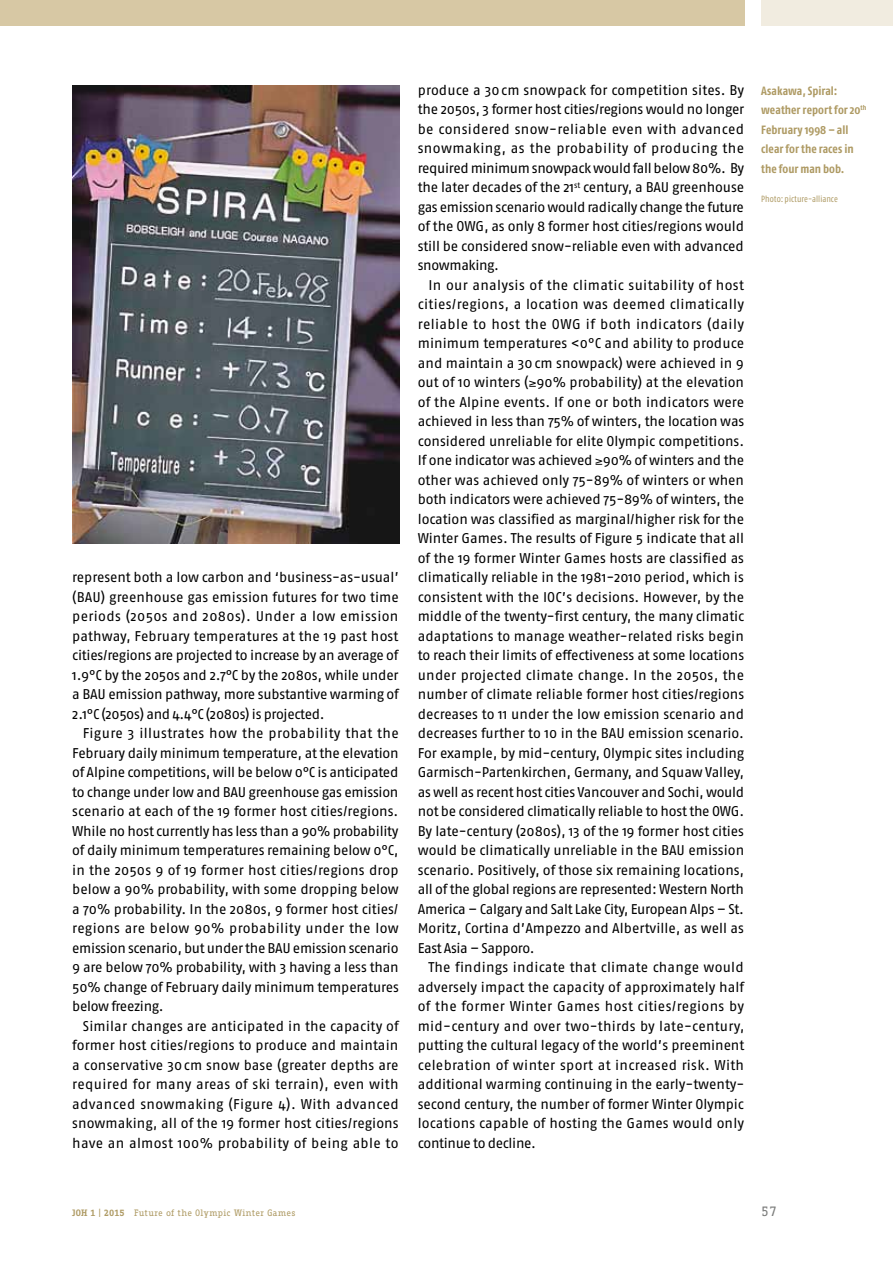
<style>
.page{position:relative;width:893px;height:1263px;background:#fff}
.page>*{position:absolute;margin:0;border:0;box-sizing:border-box;transform-origin:0 0}
.t1{font:14.1px/19.5px "Fago No";letter-spacing:-.01em;color:#000;text-align:justify}
.t2{font:13.5px "Fago Office Serif";color:#7a7b7a}
.t3{font:700 12px/19.5px "Fago Co";letter-spacing:.005em;color:#ae9a63}
.t4{font:9px "Fago Office Serif";letter-spacing:.02em;color:#ae9a63}
.t5{font:9px "Fago Co";letter-spacing:.01em;color:#ae9a63}
.s1{font-weight:700}
</style>
<div class="page">
<div style="left:0;top:0;width:744px;height:26px;background:#d7c8a4"></div>
<div style="left:761px;top:0;width:132px;height:26px;background:#f1ece0"></div>
<img style="left:72px;top:85px;width:327px;height:458px">
<p class="t1" style="left:72px;top:567px;width:328px">represent both a low carbon and ‘business-as-usual’ (BAU) greenhouse gas emission futures for two time periods (2050s and 2080s). Under a low emission pathway, February temperatures at the 19 past host cities/regions are projected to increase by an average of 1.9°C by the 2050s and 2.7°C by the 2080s, while under a BAU emission pathway, more substantive warming of 2.1°C (2050s) and 4.4°C (2080s) is projected.</p>
<p class="t1" style="left:72px;top:724px;width:328px;text-indent:11px">Figure 3 illustrates how the probability that the February daily minimum temperature, at the elevation of Alpine competitions, will be below 0°C is anticipated to change under low and BAU greenhouse gas emission scenario at each of the 19 former host cities/regions.<br>While no host currently has less than a 90% probability of daily minimum temperatures remaining below 0°C, in the 2050s 9 of 19 former host cities/regions drop below a 90% probability, with some dropping below a 70% probability. In the 2080s, 9 former host cities/ regions are below 90% probability under the low emission scenario, but under the BAU emission scenario 9 are below 70% probability, with 3 having a less than 50% change of February daily minimum temperatures below freezing.</p>
<p class="t1" style="left:72px;top:1016px;width:328px;text-indent:11px">Similar changes are anticipated in the capacity of former host cities/regions to produce and maintain a conservative 30cm snow base (greater depths are required for many areas of ski terrain), even with advanced snowmaking (Figure 4). With advanced snowmaking, all of the 19 former host cities/regions have an almost 100% probability of being able to</p>
<p class="t1" style="left:418px;top:80px;width:328px">produce a 30cm snowpack for competition sites. By the 2050s, 3 former host cities/regions would no longer be considered snow-reliable even with advanced snowmaking, as the probability of producing the required minimum snowpack would fall below 80%. By the later decades of the 21<sup>st</sup> century, a BAU greenhouse gas emission scenario would radically change the future of the OWG, as only 8 former host cities/regions would still be considered snow-reliable even with advanced snowmaking.</p>
<p class="t1" style="left:418px;top:275px;width:328px;text-indent:11px">In our analysis of the climatic suitability of host cities/regions, a location was deemed climatically reliable to host the OWG if both indicators (daily minimum temperatures &lt;0°C and ability to produce and maintain a 30cm snowpack) were achieved in 9 out of 10 winters (≥90% probability) at the elevation of the Alpine events. If one or both indicators were achieved in less than 75% of winters, the location was considered unreliable for elite Olympic competitions.<br>If one indicator was achieved ≥90% of winters and the other was achieved only 75-89% of winters or when both indicators were achieved 75-89% of winters, the location was classified as marginal/higher risk for the Winter Games. The results of Figure 5 indicate that all of the 19 former Winter Games hosts are classified as climatically reliable in the 1981-2010 period, which is consistent with the IOC’s decisions. However, by the middle of the twenty-first century, the many climatic adaptations to manage weather-related risks begin to reach their limits of effectiveness at some locations under projected climate change. In the 2050s, the number of climate reliable former host cities/regions decreases to 11 under the low emission scenario and decreases further to 10 in the BAU emission scenario.<br>For example, by mid-century, Olympic sites including Garmisch-Partenkirchen, Germany, and Squaw Valley, as well as recent host cities Vancouver and Sochi, would not be considered climatically reliable to host the OWG.<br>By late-century (2080s), 13 of the 19 former host cities would be climatically unreliable in the BAU emission scenario. Positively, of those six remaining locations, all of the global regions are represented: Western North America – Calgary and Salt Lake City, European Alps – St.<br>Moritz, Cortina d’Ampezzo and Albertville, as well as East Asia – Sapporo.</p>
<p class="t1" style="left:418px;top:958px;width:328px;text-indent:11px">The findings indicate that climate change would adversely impact the capacity of approximately half of the former Winter Games host cities/regions by mid-century and over two-thirds by late-century, putting the cultural legacy of the world’s preeminent celebration of winter sport at increased risk. With additional warming continuing in the early-twenty&shy;second century, the number of former Winter Olympic locations capable of hosting the Games would only continue to decline.</p>
<p class="t3" style="left:761px;top:81px;width:107px">Asakawa, Spiral: weather report for 20<sup>th<br></sup>February 1998 – all clear for the races in the four man bob.</p>
<p class="t5" style="left:761px;top:194px;width:78px">Photo: picture-alliance</p>
<p class="t4" style="left:72px;top:1208px;width:225px"><span class="s1">JOH 1</span> | <span class="s1">2015</span> Future of the Olympic Winter Games</p>
<p class="t2" style="left:761px;top:1204px;width:17px">57</p>
</div>
